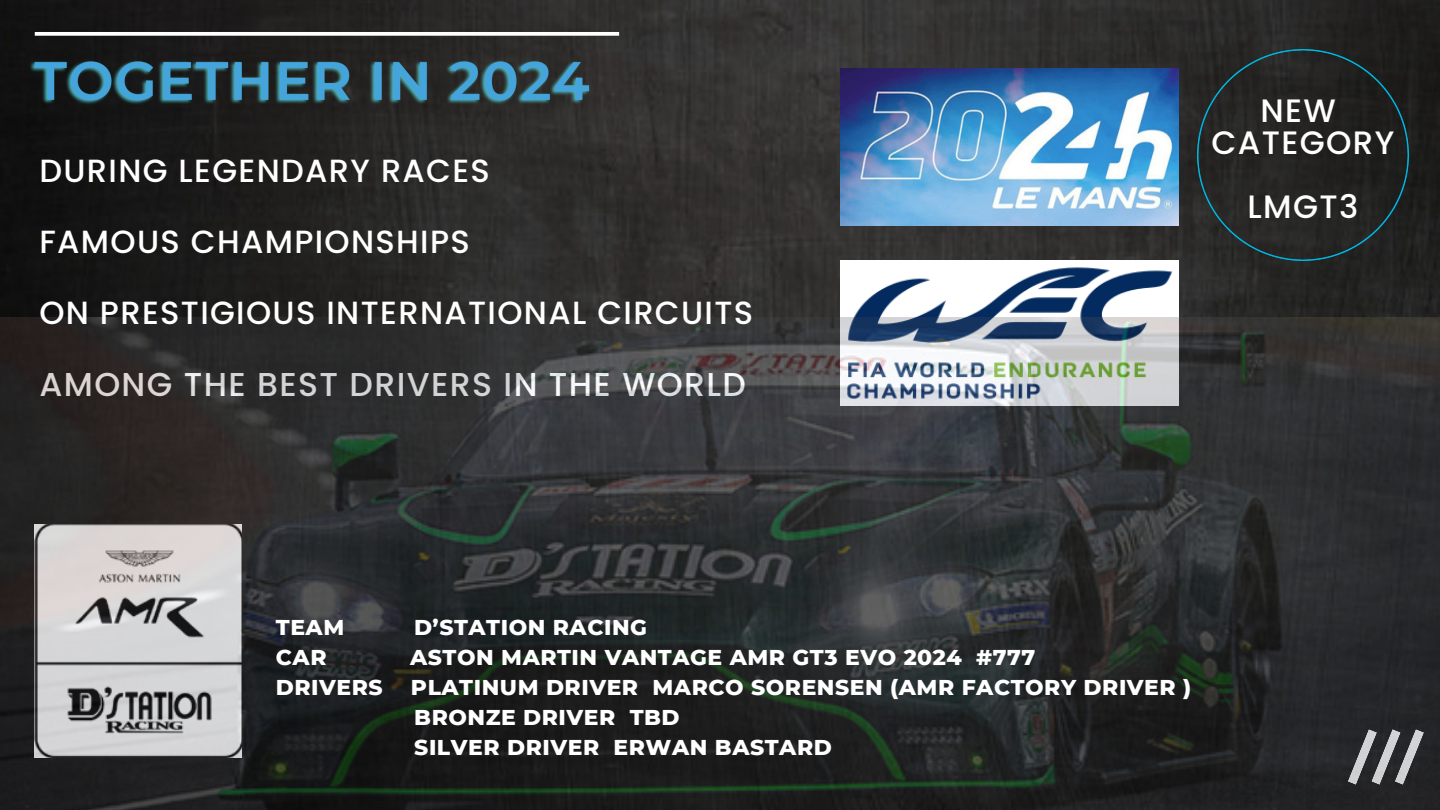
<style>
.page{position:relative;width:1440px;height:810px;background:#fff}
.page>*{position:absolute;margin:0;border:0;box-sizing:border-box;transform-origin:0 0}
.t1{font:500 33.1px "Poppins";letter-spacing:.04em;color:#fff}
.t2{font:500 32.4px "Poppins";letter-spacing:.04em;color:#fff}
.t3{font:500 32.1px "Poppins";letter-spacing:.04em;color:#fff}
.t4{font:800 21.9px "Montserrat";letter-spacing:.025em;color:#fefffe}
</style>
<div class="page">
<img style="left:0;top:0;width:1440px;height:318px">
<svg style="left:35px;top:32px;width:584px;height:4px"></svg>
<img style="left:840px;top:261px;width:339px;height:57px">
<img style="left:840px;top:69px;width:339px;height:157px">
<img style="left:1197px;top:49px;width:212px;height:212px">
<img style="left:0;top:318px;width:1440px;height:492px">
<img style="left:26px;top:48px;width:568px;height:66px">
<p class="t3" style="left:39px;top:148px;width:452px">DURING LEGENDARY RACES</p>
<p class="t3" style="left:39px;top:219px;width:432px">FAMOUS CHAMPIONSHIPS</p>
<p class="t3" style="left:39px;top:290px;width:715px">ON PRESTIGIOUS INTERNATIONAL CIRCUITS</p>
<p class="t1" style="left:39px;top:361px;width:708px">AMONG THE BEST DRIVERS IN THE WORLD</p>
<p class="t2" style="left:1260px;top:88px;width:77px">NEW</p>
<p class="t2" style="left:1212px;top:120px;width:184px">CATEGORY</p>
<p class="t2" style="left:1248px;top:184px;width:112px">LMGT3</p>
<p class="t4" style="left:276px;top:614px;width:70px">TEAM</p>
<p class="t4" style="left:414px;top:614px;width:235px">D’STATION RACING</p>
<p class="t4" style="left:276px;top:644px;width:52px">CAR</p>
<p class="t4" style="left:410px;top:644px;width:627px">ASTON MARTIN VANTAGE AMR GT3 EVO 2024 #777</p>
<p class="t4" style="left:276px;top:674px;width:108px">DRIVERS</p>
<p class="t4" style="left:411px;top:674px;width:782px">PLATINUM DRIVER MARCO SORENSEN (AMR FACTORY DRIVER )</p>
<p class="t4" style="left:414px;top:704px;width:267px">BRONZE DRIVER TBD</p>
<p class="t4" style="left:414px;top:734px;width:419px">SILVER DRIVER ERWAN BASTARD</p>
</div>
